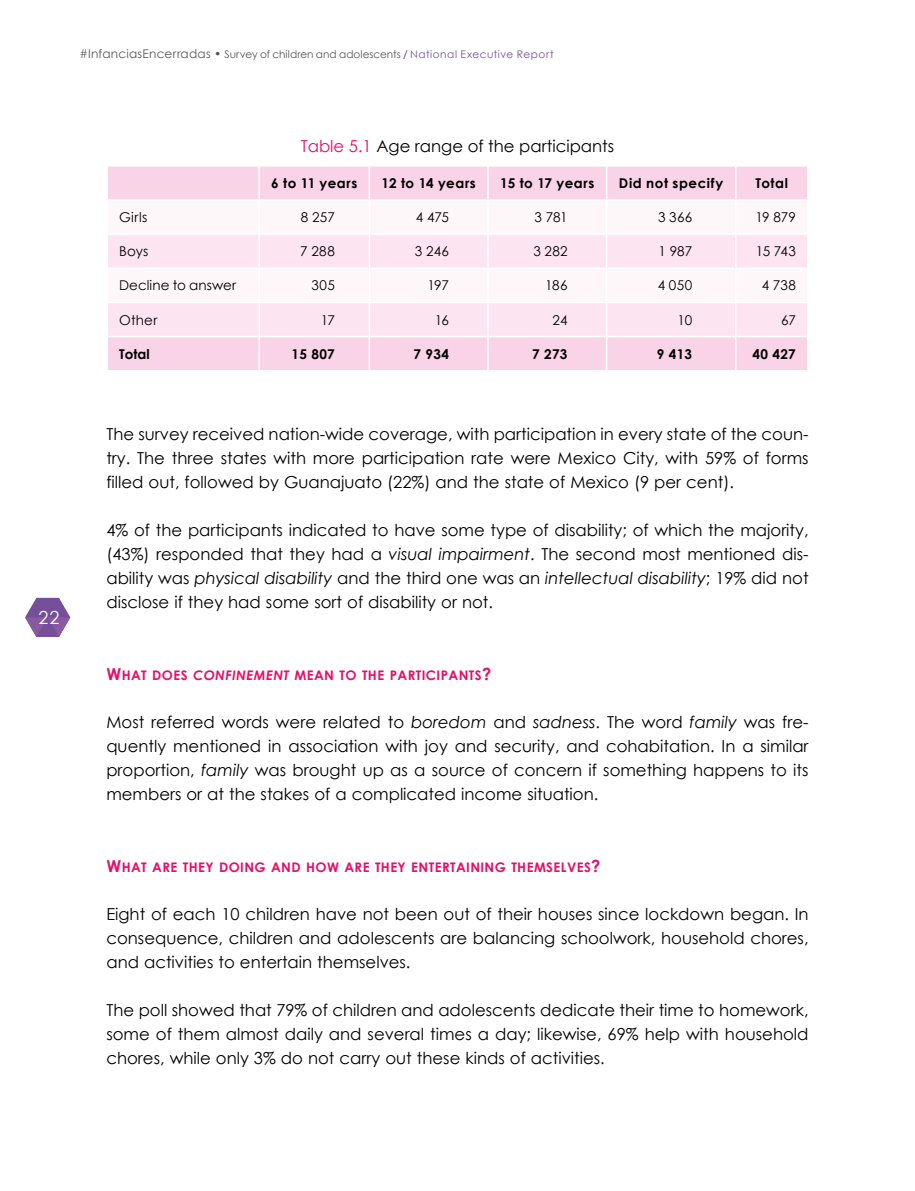
<style>
.page{position:relative;width:915px;height:1191px;background:#fff}
.page>*{position:absolute;margin:0;border:0;box-sizing:border-box;transform-origin:0 0}
.t1{font:18px "Century Gothic";color:#fff}
.t2{font:16.5px/24px "Century Gothic";color:#000;text-align:justify}
.t3{font:13.5px "Century Gothic";letter-spacing:.005em;color:#000}
.t4{font:700 13.5px "Century Gothic";letter-spacing:.025em;color:#000}
.t5{font:13.2px "Century Gothic Bold SC800";letter-spacing:.03em;color:#e60e69}
.t6{font:10.5px "Century Gothic";letter-spacing:.015em;color:#575756}
.s1{font-size:12px}
.s2{color:#563188}
.s3{color:#74539c}
.s4{color:#e60e69}
.s5{font-style:italic}
.s6{font-size:16.5px}
.s7{font-family:"Century Gothic Bold Italic SC800"}
</style>
<div class="page">
<svg style="left:25px;top:598px;width:45px;height:39px"></svg>
<div style="left:108px;top:167px;width:698px;height:203px;background:#f9d3e6"></div>
<svg style="left:108px;top:201px;width:698px;height:32px"></svg>
<svg style="left:108px;top:235px;width:698px;height:101px;fill:#fce5f1"></svg>
<hr style="left:258px;top:167px;width:2px;height:32px;background:#fff">
<hr style="left:368px;top:167px;width:2px;height:32px;background:#fff">
<hr style="left:487px;top:167px;width:1px;height:32px;background:#fff">
<hr style="left:605px;top:167px;width:2px;height:32px;background:#fff">
<hr style="left:734px;top:167px;width:2px;height:32px;background:#fff">
<hr style="left:106px;top:199px;width:153px;height:2px;background:#fff">
<hr style="left:259px;top:199px;width:110px;height:2px;background:#fff">
<hr style="left:258px;top:201px;width:2px;height:32px;background:#fff">
<hr style="left:369px;top:199px;width:119px;height:2px;background:#fff">
<hr style="left:488px;top:199px;width:118px;height:2px;background:#fff">
<hr style="left:606px;top:199px;width:129px;height:2px;background:#fff">
<hr style="left:735px;top:199px;width:73px;height:2px;background:#fff">
<hr style="left:106px;top:233px;width:154px;height:2px;background:#fff">
<hr style="left:258px;top:235px;width:2px;height:32px;background:#fff">
<hr style="left:106px;top:267px;width:154px;height:2px;background:#fff">
<hr style="left:258px;top:269px;width:2px;height:33px;background:#fff">
<hr style="left:106px;top:302px;width:154px;height:1px;background:#fff">
<hr style="left:258px;top:303px;width:2px;height:33px;background:#fff">
<hr style="left:106px;top:336px;width:154px;height:1px;background:#fff">
<hr style="left:258px;top:337px;width:2px;height:33px;background:#fff">
<hr style="left:368px;top:201px;width:2px;height:32px;background:#fff">
<hr style="left:487px;top:201px;width:1px;height:32px;background:#fff">
<hr style="left:605px;top:201px;width:2px;height:32px;background:#fff">
<hr style="left:734px;top:201px;width:2px;height:32px;background:#fff">
<hr style="left:260px;top:233px;width:109px;height:2px;background:#fff">
<hr style="left:369px;top:233px;width:119px;height:2px;background:#fff">
<hr style="left:368px;top:235px;width:2px;height:32px;background:#fff">
<hr style="left:488px;top:233px;width:118px;height:2px;background:#fff">
<hr style="left:487px;top:235px;width:1px;height:32px;background:#fff">
<hr style="left:606px;top:233px;width:129px;height:2px;background:#fff">
<hr style="left:605px;top:235px;width:2px;height:32px;background:#fff">
<hr style="left:735px;top:233px;width:71px;height:2px;background:#fff">
<hr style="left:734px;top:235px;width:2px;height:32px;background:#fff">
<hr style="left:260px;top:267px;width:109px;height:2px;background:#fff">
<hr style="left:369px;top:267px;width:119px;height:2px;background:#fff">
<hr style="left:368px;top:269px;width:2px;height:33px;background:#fff">
<hr style="left:488px;top:267px;width:118px;height:2px;background:#fff">
<hr style="left:487px;top:269px;width:1px;height:33px;background:#fff">
<hr style="left:606px;top:267px;width:129px;height:2px;background:#fff">
<hr style="left:605px;top:269px;width:2px;height:33px;background:#fff">
<hr style="left:735px;top:267px;width:71px;height:2px;background:#fff">
<hr style="left:734px;top:269px;width:2px;height:33px;background:#fff">
<hr style="left:260px;top:302px;width:109px;height:1px;background:#fff">
<hr style="left:369px;top:302px;width:119px;height:1px;background:#fff">
<hr style="left:368px;top:303px;width:2px;height:33px;background:#fff">
<hr style="left:488px;top:302px;width:118px;height:1px;background:#fff">
<hr style="left:487px;top:303px;width:1px;height:33px;background:#fff">
<hr style="left:606px;top:302px;width:129px;height:1px;background:#fff">
<hr style="left:605px;top:303px;width:2px;height:33px;background:#fff">
<hr style="left:735px;top:302px;width:71px;height:1px;background:#fff">
<hr style="left:734px;top:303px;width:2px;height:33px;background:#fff">
<hr style="left:260px;top:336px;width:109px;height:1px;background:#fff">
<hr style="left:369px;top:336px;width:119px;height:1px;background:#fff">
<hr style="left:368px;top:337px;width:2px;height:33px;background:#fff">
<hr style="left:488px;top:336px;width:118px;height:1px;background:#fff">
<hr style="left:487px;top:337px;width:1px;height:33px;background:#fff">
<hr style="left:606px;top:336px;width:129px;height:1px;background:#fff">
<hr style="left:605px;top:337px;width:2px;height:33px;background:#fff">
<hr style="left:735px;top:336px;width:71px;height:1px;background:#fff">
<hr style="left:734px;top:337px;width:2px;height:33px;background:#fff">
<p class="t6" style="left:79px;top:48px;width:475px"><span class="s1">#InfanciasEncerradas •</span> Survey of children and adolescents <span class="s2">/</span> <span class="s3">National Executive Report</span></p>
<p class="t1" style="left:39px;top:606px;width:22px">22</p>
<p class="t2" style="left:300px;top:133px;width:315px"><span class="s4">Table 5.1</span> Age range of the participants</p>
<p class="t4" style="left:271px;top:175px;width:88px">6 to 11 years</p>
<p class="t4" style="left:381px;top:175px;width:96px">12 to 14 years</p>
<p class="t4" style="left:500px;top:175px;width:96px">15 to 17 years</p>
<p class="t4" style="left:618px;top:175px;width:106px">Did not specify</p>
<p class="t4" style="left:755px;top:175px;width:34px">Total</p>
<p class="t3" style="left:119px;top:209px;width:30px">Girls</p>
<p class="t3" style="left:301px;top:209px;width:35px">8 257</p>
<p class="t3" style="left:416px;top:209px;width:35px">4 475</p>
<p class="t3" style="left:534px;top:209px;width:35px">3 781</p>
<p class="t3" style="left:657px;top:209px;width:36px">3 366</p>
<p class="t3" style="left:755px;top:209px;width:42px">19 879</p>
<p class="t3" style="left:119px;top:243px;width:31px">Boys</p>
<p class="t3" style="left:300px;top:243px;width:36px">7 288</p>
<p class="t3" style="left:415px;top:243px;width:35px">3 246</p>
<p class="t3" style="left:533px;top:243px;width:36px">3 282</p>
<p class="t3" style="left:658px;top:243px;width:35px">1 987</p>
<p class="t3" style="left:755px;top:243px;width:41px">15 743</p>
<p class="t3" style="left:119px;top:277px;width:119px">Decline to answer</p>
<p class="t3" style="left:311px;top:277px;width:25px">305</p>
<p class="t3" style="left:427px;top:277px;width:23px">197</p>
<p class="t3" style="left:545px;top:277px;width:24px">186</p>
<p class="t3" style="left:657px;top:277px;width:36px">4 050</p>
<p class="t3" style="left:761px;top:277px;width:36px">4 738</p>
<p class="t3" style="left:119px;top:311px;width:40px">Other</p>
<p class="t3" style="left:321px;top:311px;width:15px">17</p>
<p class="t3" style="left:434px;top:311px;width:16px">16</p>
<p class="t3" style="left:552px;top:311px;width:16px">24</p>
<p class="t3" style="left:677px;top:311px;width:16px">10</p>
<p class="t3" style="left:780px;top:311px;width:16px">67</p>
<p class="t4" style="left:119px;top:345px;width:32px">Total</p>
<p class="t4" style="left:291px;top:345px;width:45px">15 807</p>
<p class="t4" style="left:413px;top:345px;width:37px">7 934</p>
<p class="t4" style="left:532px;top:345px;width:37px">7 273</p>
<p class="t4" style="left:656px;top:345px;width:37px">9 413</p>
<p class="t4" style="left:752px;top:345px;width:45px">40 427</p>
<p class="t2" style="left:106px;top:421px;width:703px">The survey received nation-wide coverage, with participation in every state of the coun&shy;try. The three states with more participation rate were Mexico City, with 59% of forms filled out, followed by Guanajuato (22%) and the state of Mexico (9 per cent).</p>
<p class="t2" style="left:106px;top:517px;width:703px">4% of the participants indicated to have some type of disability; of which the majority, (43%) responded that they had a <span class="s5">visual impairment</span>. The second most mentioned dis&shy;ability was <span class="s5">physical disability</span> and the third one was an <span class="s5">intellectual disability</span>; 19% did not disclose if they had some sort of disability or not.</p>
<p class="t5" style="left:106px;top:666px;width:386px"><span class="s6">W</span>HAT DOES <span class="s7">CONFINEMENT</span> MEAN TO THE PARTICIPANTS<span class="s6">?</span></p>
<p class="t2" style="left:106px;top:709px;width:703px">Most referred words were related to <span class="s5">boredom</span> and <span class="s5">sadness</span>. The word <span class="s5">family</span> was fre&shy;quently mentioned in association with joy and security, and cohabitation. In a similar proportion, <span class="s5">family</span> was brought up as a source of concern if something happens to its members or at the stakes of a complicated income situation.</p>
<p class="t5" style="left:106px;top:858px;width:495px"><span class="s6">W</span>HAT ARE THEY DOING AND HOW ARE THEY ENTERTAINING THEMSELVES<span class="s6">?</span></p>
<p class="t2" style="left:106px;top:901px;width:703px">Eight of each 10 children have not been out of their houses since lockdown began. In consequence, children and adolescents are balancing schoolwork, household chores, and activities to entertain themselves.</p>
<p class="t2" style="left:106px;top:997px;width:703px">The poll showed that 79% of children and adolescents dedicate their time to homework, some of them almost daily and several times a day; likewise, 69% help with household chores, while only 3% do not carry out these kinds of activities.</p>
</div>
